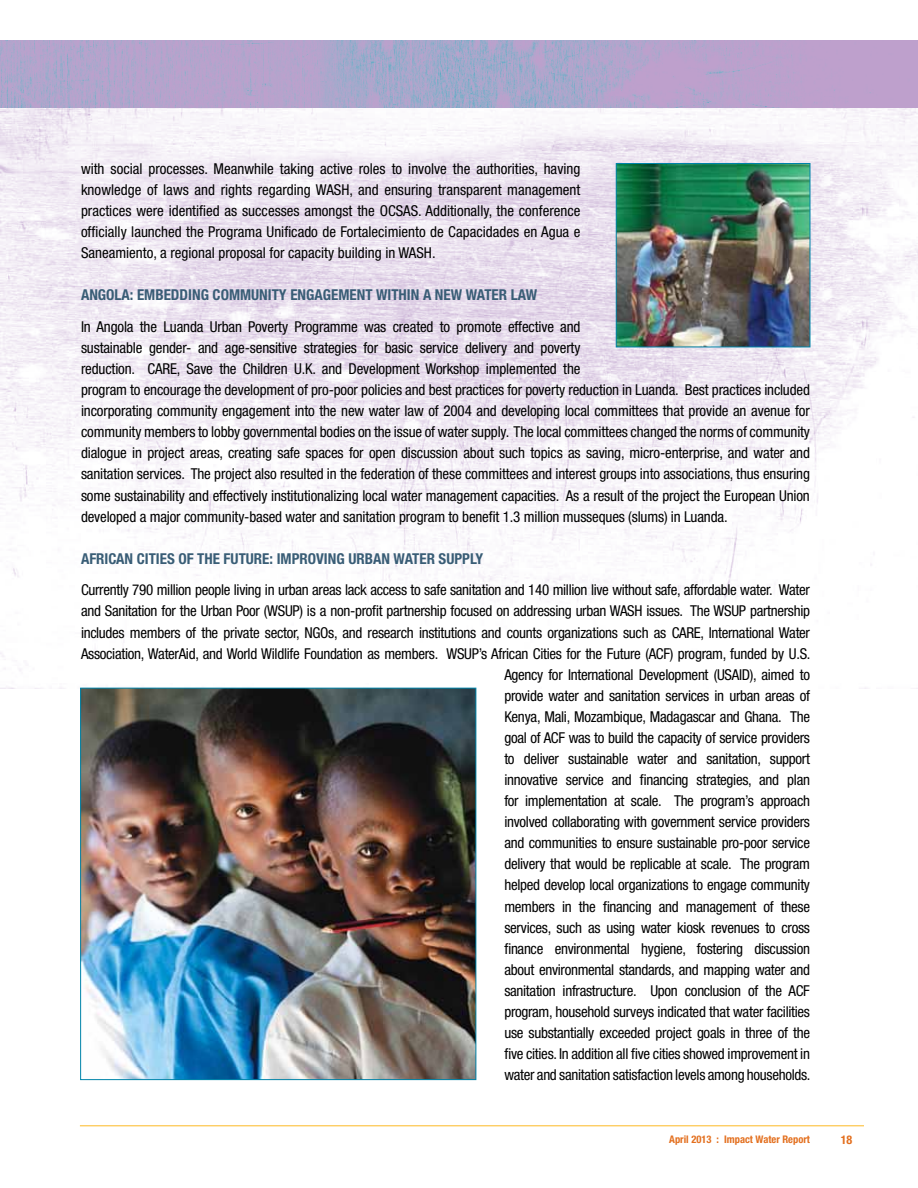
<style>
.page{position:relative;width:918px;height:1188px;background:#fff}
.page>*{position:absolute;margin:0;border:0;box-sizing:border-box;transform-origin:0 0}
.t1{font:condensed 15px/21px "Helvetica Neue";letter-spacing:-.02em;color:#000;text-align:justify}
.t2{font:700 condensed 15px "Helvetica Neue";color:#395d76}
.t3{font:700 condensed 12px "Helvetica Neue";color:#e36f1e}
.t4{font:700 condensed 10.5px "Helvetica Neue";color:#e36f1e}
</style>
<div class="page">
<hr style="left:80px;top:1125px;width:784px;height:1px;background:#fdb924">
<img style="left:0;top:108px;width:918px;height:580px">
<img style="left:0;top:40px;width:918px;height:68px">
<img style="left:618px;top:165px;width:190px;height:180px">
<div style="left:616px;top:163px;width:194px;height:184px;border:1px solid #0084a9"></div>
<img style="left:82px;top:690px;width:392px;height:388px">
<div style="left:80px;top:688px;width:396px;height:392px;border:1px solid #0084a9"></div>
<p class="t1" style="left:81px;top:158px;width:501px">with social processes. Meanwhile taking active roles to involve the authorities, having knowledge of laws and rights regarding WASH, and ensuring transparent management practices were identified as successes amongst the OCSAS. Additionally, the conference officially launched the Programa Unificado de Fortalecimiento de Capacidades en Agua e Saneamiento, a regional proposal for capacity building in WASH.</p>
<p class="t2" style="left:81px;top:286px;width:151px">ANGOLA: EMBEDDING COMM</p>
<p class="t2" style="left:251px;top:286px;width:90px">UNITY ENGAGEMENT</p>
<p class="t2" style="left:376px;top:286px;width:110px">WITHIN A NEW WATER</p>
<p class="t2" style="left:511px;top:286px;width:10px">LAW</p>
<p class="t1" style="left:81px;top:316px;width:731px;text-align:left">In Angola the Luanda Urban Poverty Programme was created to promote effective and<br>sustainable gender- and age-sensitive strategies for basic service delivery and poverty<br>reduction. CARE, Save the Children U.K. and Development Workshop implemented the<br>program to encourage the development of pro-poor policies and best practices for poverty reduction in Luanda. Best practices included incorporating community engagement into the new water law of 2004 and developing local committees that provide an avenue for community members to lobby governmental bodies on the issue of water supply. The local committees changed the norms of community dialogue in project areas, creating safe spaces for open discussion about such topics as saving, micro-enterprise, and water and sanitation services. The project also resulted in the federation of these committees and interest groups into associations, thus ensuring some sustainability and effectively institutionalizing local water management capacities. As a result of the project the European Union developed a major community-based water and sanitation program to benefit 1.3 million musseques (slums) in Luanda.</p>
<p class="t2" style="left:81px;top:549px;width:17px">AFRICAN</p>
<p class="t2" style="left:137px;top:549px;width:15px">CITIES</p>
<p class="t2" style="left:178px;top:549px;width:235px">OF THE FUTURE: IMPROVING URBAN WATER</p>
<p class="t2" style="left:439px;top:549px;width:46px">SUPPLY</p>
<p class="t1" style="left:81px;top:579px;width:731px;text-align:right">Currently 790 million people living in urban areas lack access to safe sanitation and 140 million live without safe, affordable water. Water and Sanitation for the Urban Poor (WSUP) is a non-profit partnership focused on addressing urban WASH issues. The WSUP partnership includes members of the private sector, NGOs, and research institutions and counts organizations such as CARE, International Water Association, WaterAid, and World Wildlife Foundation as members. WSUP’s African Cities for the Future (ACF) program, funded by U.S.<br>Agency for International Development (USAID), aimed to<br>provide water and sanitation services in urban areas of<br>Kenya, Mali, Mozambique, Madagascar and Ghana. The<br>goal of ACF was to build the capacity of service providers<br>to deliver sustainable water and sanitation, support<br>innovative service and financing strategies, and plan<br>for implementation at scale. The program’s approach<br>involved collaborating with government service providers<br>and communities to ensure sustainable pro-poor service<br>delivery that would be replicable at scale. The program<br>helped develop local organizations to engage community<br>members in the financing and management of these<br>services, such as using water kiosk revenues to cross<br>finance environmental hygiene, fostering discussion<br>about environmental standards, and mapping water and<br>sanitation infrastructure. Upon conclusion of the ACF<br>program, household surveys indicated that water facilities<br>use substantially exceeded project goals in three of the<br>five cities. In addition all five cities showed improvement in<br>water and sanitation satisfaction levels among households.</p>
<p class="t4" style="left:669px;top:1133px;width:142px">APRIL 2013 : IMPACT WATER REPORT</p>
<p class="t3" style="left:841px;top:1132px;width:13px">18</p>
</div>
